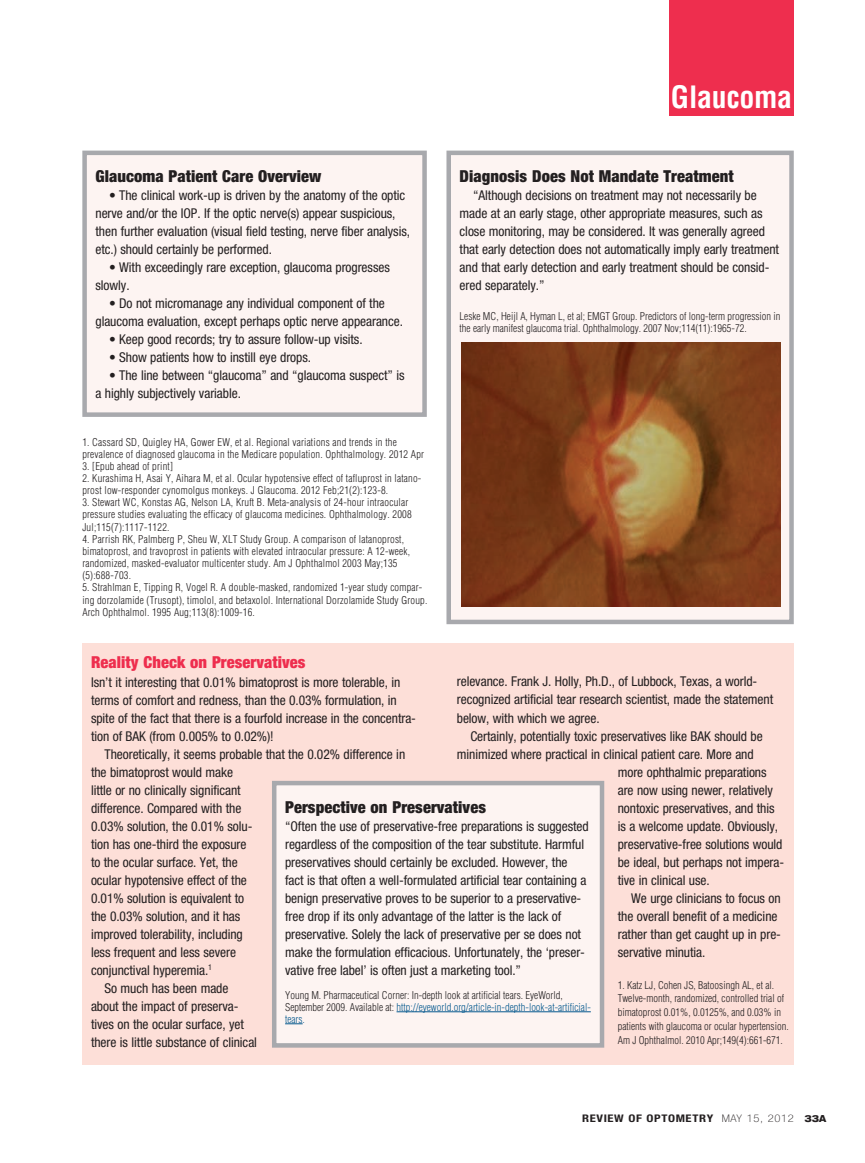
<style>
.page{position:relative;width:865px;height:1163px;background:#fff}
.page>*{position:absolute;margin:0;border:0;box-sizing:border-box;transform-origin:0 0}
.t1{font:700 condensed 30px "Helvetica";letter-spacing:-.01em;color:#fff}
.t2{font:900 condensed 16.5px "Helvetica Neue";letter-spacing:.005em;color:#231f20}
.t3{font:900 condensed 16.5px "Helvetica Neue";letter-spacing:.005em;color:#ee2e4e}
.t4{font:condensed 13.5px/18px "Helvetica Neue";letter-spacing:-.005em;color:#231f20}
.t5{font:300 condensed 10.5px/12.1px "Helvetica";letter-spacing:.02em;color:#231f20}
.t6{font:300 condensed 10.5px/13.8px "Helvetica";color:#231f20}
.t7{font:700 condensed 10.5px "Helvetica Neue";letter-spacing:.05em;color:#231f20;scale:1.2 1}
.s1{color:#06598e}
.s2{font-weight:100}
.s3{font-weight:800;font-stretch:expanded;font-size:9.75px}
</style>
<div class="page">
<div style="left:669px;top:0;width:124px;height:115px;background:#ee2e4e"></div>
<div style="left:448px;top:153px;width:343px;height:468px;background:#fdf4f2"></div>
<div style="left:446px;top:150px;width:347px;height:474px;border:4px solid #a8a9ad"></div>
<div style="left:85px;top:153px;width:339px;height:261px;background:#fdf4f2"></div>
<div style="left:82px;top:150px;width:345px;height:267px;border:4px solid #a8a9ad"></div>
<div style="left:82px;top:642px;width:711px;height:422px;background:#fddfd8"></div>
<div style="left:274px;top:783px;width:328px;height:262px;background:#fdf4f2"></div>
<hr style="left:396px;top:1011px;width:194px;height:1px;background:#06598e">
<svg style="left:285px;top:1023px;width:17px;height:1px"></svg>
<div style="left:272px;top:780px;width:332px;height:267px;border:4px solid #a8a9ad"></div>
<img style="left:461px;top:342px;width:319px;height:264px">
<p class="t2" style="left:95px;top:170px;width:227px">Glaucoma Patient Care Overview</p>
<p class="t4" style="left:95px;top:187px;width:316px;text-indent:14px">• The clinical work-up is driven by the anatomy of the optic nerve and/or the IOP. If the optic nerve(s) appear suspicious, then further evaluation (visual field testing, nerve fiber analysis, etc.) should certainly be performed.</p>
<p class="t4" style="left:95px;top:259px;width:296px;text-indent:14px">• With exceedingly rare exception, glaucoma progresses slowly.</p>
<p class="t4" style="left:95px;top:295px;width:309px;text-align:center">• Do not micromanage any individual component of the glaucoma evaluation, except perhaps optic nerve appearance.</p>
<p class="t4" style="left:109px;top:331px;width:255px">• Keep good records; try to assure follow-up visits.</p>
<p class="t4" style="left:109px;top:349px;width:203px">• Show patients how to instill eye drops.</p>
<p class="t4" style="left:95px;top:367px;width:311px;text-indent:14px">• The line between “glaucoma” and “glaucoma suspect” is a highly subjectively variable.</p>
<p class="t5" style="left:82px;top:436px;width:343px">1. Cassard SD, Quigley HA, Gower EW, et al. Regional variations and trends in the prevalence of diagnosed glaucoma in the Medicare population. Ophthalmology. 2012 Apr</p>
<p class="t5" style="left:82px;top:460px;width:92px">3. [Epub ahead of print]</p>
<p class="t5" style="left:82px;top:473px;width:340px">2. Kurashima H, Asai Y, Aihara M, et al. Ocular hypotensive effect of tafluprost in latano&shy;prost low-responder cynomolgus monkeys. J Glaucoma. 2012 Feb;21(2):123-8.</p>
<p class="t5" style="left:82px;top:497px;width:331px">3. Stewart WC, Konstas AG, Nelson LA, Kruft B. Meta-analysis of 24-hour intraocular pressure studies evaluating the efficacy of glaucoma medicines. Ophthalmology. 2008<br>Jul;115(7):1117-1122.</p>
<p class="t5" style="left:82px;top:533px;width:329px">4. Parrish RK, Palmberg P, Sheu W, XLT Study Group. A comparison of latanoprost, bimatoprost, and travoprost in patients with elevated intraocular pressure: A 12-week, randomized, masked-evaluator multicenter study. Am J Ophthalmol 2003 May;135 (5):688-703.</p>
<p class="t5" style="left:82px;top:582px;width:346px">5. Strahlman E, Tipping R, Vogel R. A double-masked, randomized 1-year study compar&shy;ing dorzolamide (Trusopt), timolol, and betaxolol. International Dorzolamide Study Group.<br>Arch Ophthalmol. 1995 Aug;113(8):1009-16.</p>
<p class="t1" style="left:671px;top:86px;width:123px">Glaucoma</p>
<p class="t2" style="left:459px;top:170px;width:275px">Diagnosis Does Not Mandate Treatment</p>
<p class="t4" style="left:459px;top:187px;width:321px;text-indent:14px">“Although decisions on treatment may not necessarily be made at an early stage, other appropriate measures, such as close monitoring, may be considered. It was generally agreed that early detection does not automatically imply early treatment and that early detection and early treatment should be consid&shy;ered separately.”</p>
<p class="t6" style="left:459px;top:311px;width:322px;line-height:12px">Leske MC, Heijl A, Hyman L, et al; EMGT Group. Predictors of long-term progression in the early manifest glaucoma trial. Ophthalmology. 2007 Nov;114(11):1965-72.</p>
<p class="t3" style="left:91px;top:656px;width:216px">Reality Check on Preservatives</p>
<p class="t4" style="left:91px;top:673px;width:311px">Isn’t it interesting that 0.01% bimatoprost is more tolerable, in</p>
<p class="t4" style="left:91px;top:691px;width:307px">terms of comfort and redness, than the 0.03% formulation, in</p>
<p class="t4" style="left:91px;top:709px;width:326px">spite of the fact that there is a fourfold increase in the concentra-</p>
<p class="t4" style="left:91px;top:727px;width:184px">tion of BAK (from 0.005% to 0.02%)!</p>
<p class="t4" style="left:104px;top:745px;width:302px">Theoretically, it seems probable that the 0.02% difference in</p>
<p class="t4" style="left:91px;top:763px;width:143px">the bimatoprost would make</p>
<p class="t4" style="left:91px;top:781px;width:151px">little or no clinically significant</p>
<p class="t4" style="left:91px;top:799px;width:152px">difference. Compared with the</p>
<p class="t4" style="left:91px;top:817px;width:163px">0.03% solution, the 0.01% solu-</p>
<p class="t4" style="left:91px;top:835px;width:157px">tion has one-third the exposure</p>
<p class="t4" style="left:91px;top:853px;width:148px">to the ocular surface. Yet, the</p>
<p class="t4" style="left:91px;top:871px;width:157px">ocular hypotensive effect of the</p>
<p class="t4" style="left:91px;top:889px;width:155px">0.01% solution is equivalent to</p>
<p class="t4" style="left:91px;top:907px;width:151px">the 0.03% solution, and it has</p>
<p class="t4" style="left:91px;top:925px;width:153px">improved tolerability, including</p>
<p class="t4" style="left:91px;top:943px;width:147px">less frequent and less severe</p>
<p class="t4" style="left:91px;top:961px;width:123px">conjunctival hyperemia.<sup>1</sup></p>
<p class="t4" style="left:104px;top:979px;width:125px">So much has been made</p>
<p class="t4" style="left:91px;top:997px;width:149px">about the impact of preserva-</p>
<p class="t4" style="left:91px;top:1015px;width:154px">tives on the ocular surface, yet</p>
<p class="t4" style="left:91px;top:1033px;width:167px">there is little substance of clinical</p>
<p class="t4" style="left:457px;top:673px;width:302px">relevance. Frank J. Holly, Ph.D., of Lubbock, Texas, a world-</p>
<p class="t4" style="left:457px;top:691px;width:318px">recognized artificial tear research scientist, made the statement</p>
<p class="t4" style="left:457px;top:709px;width:144px">below, with which we agree.</p>
<p class="t4" style="left:470px;top:727px;width:294px">Certainly, potentially toxic preservatives like BAK should be</p>
<p class="t4" style="left:457px;top:745px;width:298px">minimized where practical in clinical patient care. More and</p>
<p class="t4" style="left:617px;top:763px;width:150px">more ophthalmic preparations</p>
<p class="t4" style="left:617px;top:781px;width:157px">are now using newer, relatively</p>
<p class="t4" style="left:617px;top:799px;width:158px">nontoxic preservatives, and this</p>
<p class="t4" style="left:617px;top:817px;width:162px">is a welcome update. Obviously,</p>
<p class="t4" style="left:617px;top:835px;width:166px">preservative-free solutions would</p>
<p class="t4" style="left:617px;top:853px;width:168px">be ideal, but perhaps not impera-</p>
<p class="t4" style="left:617px;top:871px;width:93px">tive in clinical use.</p>
<p class="t4" style="left:631px;top:889px;width:151px">We urge clinicians to focus on</p>
<p class="t4" style="left:617px;top:907px;width:161px">the overall benefit of a medicine</p>
<p class="t4" style="left:617px;top:925px;width:165px">rather than get caught up in pre-</p>
<p class="t4" style="left:617px;top:943px;width:89px">servative minutia.</p>
<p class="t6" style="left:617px;top:978px;width:172px">1. Katz LJ, Cohen JS, Batoosingh AL, et al.<br>Twelve-month, randomized, controlled trial of bimatoprost 0.01%, 0.0125%, and 0.03% in patients with glaucoma or ocular hypertension.<br>Am J Ophthalmol. 2010 Apr;149(4):661-671.</p>
<p class="t2" style="left:285px;top:800px;width:202px">Perspective on Preservatives</p>
<p class="t4" style="left:285px;top:817px;width:305px">“Often the use of preservative-free preparations is suggested regardless of the composition of the tear substitute. Harmful preservatives should certainly be excluded. However, the fact is that often a well-formulated artificial tear containing a benign preservative proves to be superior to a preservative&shy;free drop if its only advantage of the latter is the lack of preservative. Solely the lack of preservative per se does not make the formulation efficacious. Unfortunately, the ‘preser&shy;vative free label’ is often just a marketing tool.”</p>
<p class="t6" style="left:285px;top:989px;width:307px;line-height:12px">Young M. Pharmaceutical Corner: In-depth look at artificial tears. EyeWorld,<br>September 2009. Available at: <span class="s1">http://eyeworld.org/article-in-depth-look-at-artificial&shy;tears.</span></p>
<p class="t7" style="left:582px;top:1113px;width:205px">REVIEW OF OPTOMETRY <span class="s2">MAY 15, 2012</span> <span class="s3">33A</span></p>
</div>
